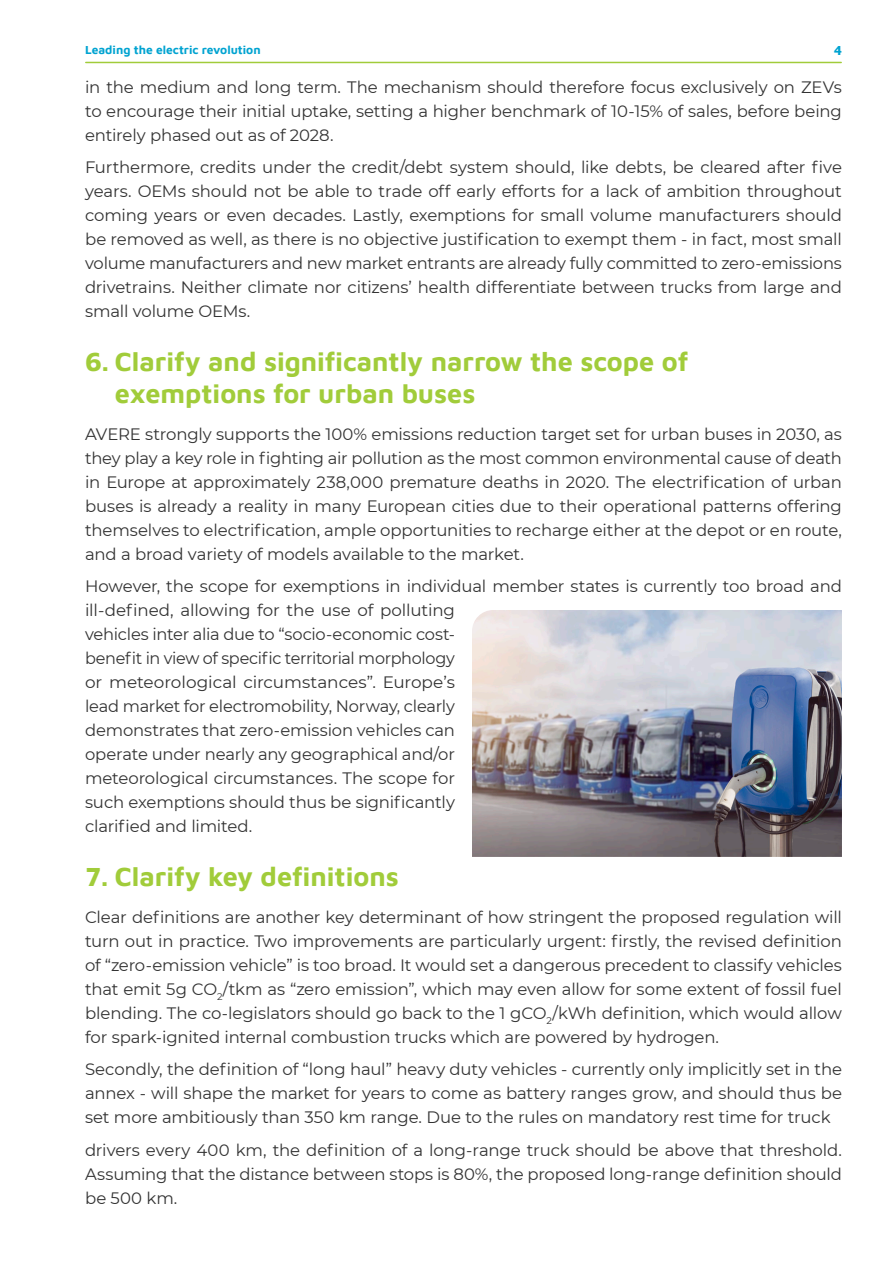
<style>
.page{position:relative;width:893px;height:1263px;background:#fff}
.page>*{position:absolute;margin:0;border:0;box-sizing:border-box;transform-origin:0 0}
.t1{font:700 27px/32.4px "Maven Pro";color:#a1cc3a}
.Body_text{font:16.5px/24px "Montserrat";letter-spacing:-.01em;color:#333;text-align:justify}
.t2{font:700 13.5px "Maven Pro";color:#00a3d1}
.t3{font:700 12px "Maven Pro";color:#00a3d1}
</style>
<div class="page">
<hr style="left:86px;top:62px;width:755px;height:1px;background:#a1cc3a">
<img style="left:472px;top:610px;width:370px;height:247px">
<p class="t3" style="left:85px;top:41px;width:177px">Leading the electric revolution</p>
<p class="t2" style="left:834px;top:42px;width:10px">4</p>
<p class="Body_text" style="left:85px;top:74px;width:758px">in the medium and long term. The mechanism should therefore focus exclusively on ZEVs to encourage their initial uptake, setting a higher benchmark of 10-15% of sales, before being entirely phased out as of 2028.</p>
<p class="Body_text" style="left:85px;top:155px;width:758px">Furthermore, credits under the credit/debt system should, like debts, be cleared after five years. OEMs should not be able to trade off early efforts for a lack of ambition throughout coming years or even decades. Lastly, exemptions for small volume manufacturers should be removed as well, as there is no objective justification to exempt them - in fact, most small volume manufacturers and new market entrants are already fully committed to zero-emissions drivetrains. Neither climate nor citizens’ health differentiate between trucks from large and small volume OEMs.</p>
<p class="t1" style="left:115px;top:343px;width:575px;text-indent:-30px">6. Clarify and significantly narrow the scope of exemptions for urban buses</p>
<p class="Body_text" style="left:85px;top:421px;width:758px">AVERE strongly supports the 100% emissions reduction target set for urban buses in 2030, as they play a key role in fighting air pollution as the most common environmental cause of death in Europe at approximately 238,000 premature deaths in 2020. The electrification of urban buses is already a reality in many European cities due to their operational patterns offering themselves to electrification, ample opportunities to recharge either at the depot or en route, and a broad variety of models available to the market.</p>
<p class="Body_text" style="left:85px;top:574px;width:758px;text-align:left">However, the scope for exemptions in individual member states is currently too broad and ill-defined, allowing for the use of polluting<br>vehicles inter alia due to “socio-economic cost-<br>benefit in view of specific territorial morphology<br>or meteorological circumstances”. Europe’s<br>lead market for electromobility, Norway, clearly<br>demonstrates that zero-emission vehicles can<br>operate under nearly any geographical and/or<br>meteorological circumstances. The scope for<br>such exemptions should thus be significantly<br>clarified and limited.</p>
<p class="t1" style="left:85px;top:859px;width:315px">7. Clarify key definitions</p>
<p class="Body_text" style="left:85px;top:904px;width:758px">Clear definitions are another key determinant of how stringent the proposed regulation will turn out in practice. Two improvements are particularly urgent: firstly, the revised definition of “zero-emission vehicle” is too broad. It would set a dangerous precedent to classify vehicles that emit 5g CO<sub>2</sub>/tkm as “zero emission”, which may even allow for some extent of fossil fuel blending. The co-legislators should go back to the 1 gCO<sub>2</sub>/kWh definition, which would allow for spark-ignited internal combustion trucks which are powered by hydrogen.</p>
<p class="Body_text" style="left:85px;top:1057px;width:758px">Secondly, the definition of “long haul” heavy duty vehicles - currently only implicitly set in the annex - will shape the market for years to come as battery ranges grow, and should thus be set more ambitiously than 350 km range. Due to the rules on mandatory rest time for truck</p>
<p class="Body_text" style="left:85px;top:1137px;width:758px">drivers every 400 km, the definition of a long-range truck should be above that threshold.<br>Assuming that the distance between stops is 80%, the proposed long-range definition should be 500 km.</p>
</div>
